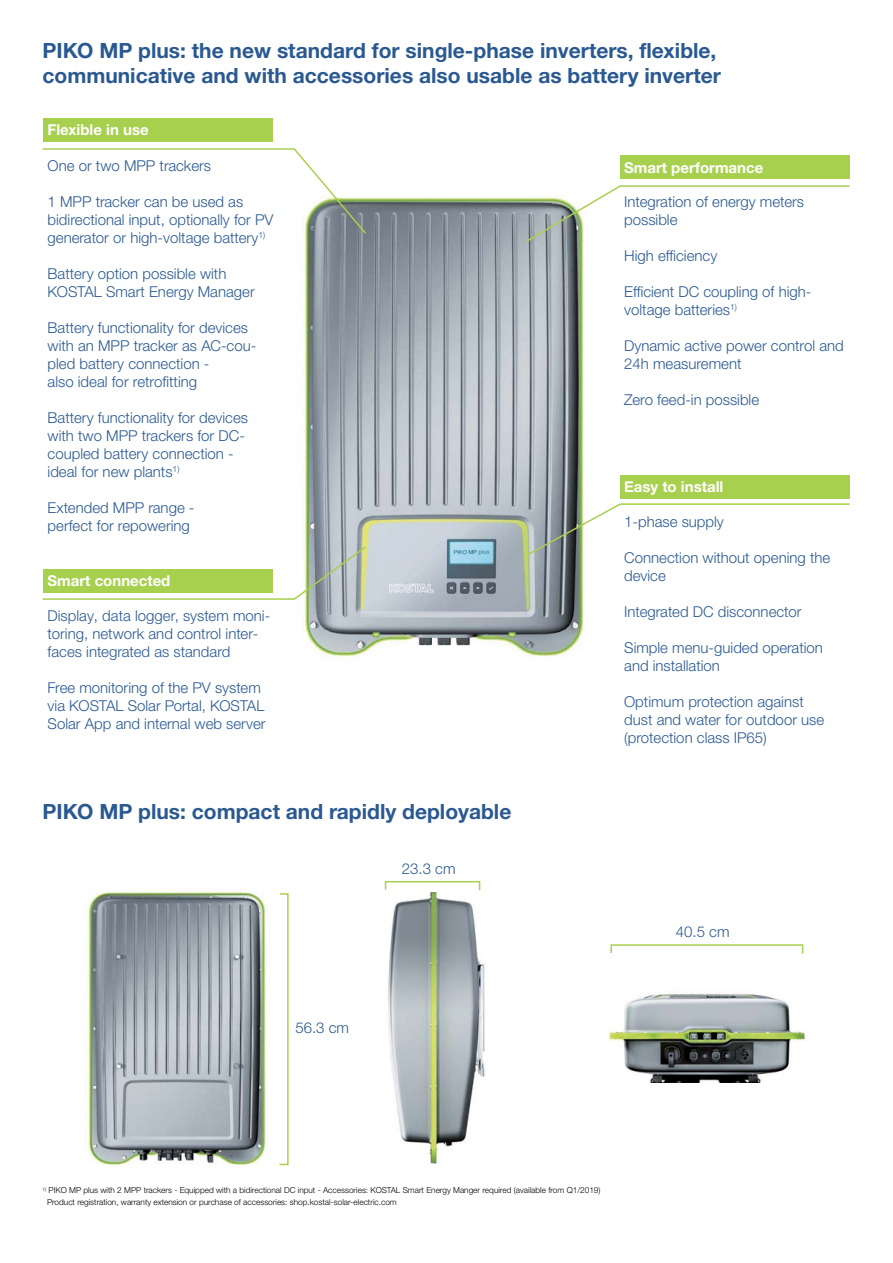
<style>
.page{position:relative;width:893px;height:1263px;background:#fff}
.page>*{position:absolute;margin:0;border:0;box-sizing:border-box;transform-origin:0 0}
.t1{font:700 21px/25.2px "Helvetica Neue LTW1 G";color:#2a5991}
.t2{font:300 15px/18px "Helvetica Neue LTW1 G";color:#2a5991}
.t3{font:700 15px "Helvetica Neue LTW1 G";color:#fff}
.t4{font:300 8.25px/12px "Helvetica Neue LTW1 G";color:#000}
</style>
<div class="page">
<img style="left:609px;top:993px;width:197px;height:89px">
<img style="left:388px;top:892px;width:97px;height:271px">
<img style="left:84px;top:892px;width:183px;height:274px">
<img style="left:304px;top:197px;width:280px;height:460px">
<svg style="left:384px;top:881px;width:97px;height:10px"></svg>
<svg style="left:610px;top:944px;width:194px;height:10px"></svg>
<svg style="left:279px;top:893px;width:10px;height:273px"></svg>
<div style="left:43px;top:118px;width:230px;height:24px;background:#a8d04f"></div>
<div style="left:620px;top:155px;width:230px;height:24px;background:#a8d04f"></div>
<div style="left:620px;top:475px;width:230px;height:24px;background:#a8d04f"></div>
<svg style="left:42px;top:148px;width:326px;height:87px"></svg>
<svg style="left:42px;top:545px;width:326px;height:56px"></svg>
<svg style="left:524px;top:185px;width:326px;height:58px"></svg>
<svg style="left:524px;top:503px;width:326px;height:54px"></svg>
<h1 class="t1" style="left:43px;top:40px;width:680px">PIKO MP plus: the new standard for single-phase inverters, flexible, communicative and with accessories also usable as battery inverter</h1>
<p class="t3" style="left:47px;top:125px;width:103px">Flexible in use</p>
<p class="t2" style="left:48px;top:158px;width:165px">One or two MPP trackers</p>
<p class="t2" style="left:48px;top:194px;width:227px">1 MPP tracker can be used as bidirectional input, optionally for PV generator or high-voltage battery<sup>1)</sup></p>
<p class="t2" style="left:48px;top:266px;width:209px">Battery option possible with<br>KOSTAL Smart Energy Manager</p>
<p class="t2" style="left:48px;top:320px;width:210px">Battery functionality for devices with an MPP tracker as AC-cou&shy;pled battery connection -<br>also ideal for retrofitting</p>
<p class="t2" style="left:48px;top:410px;width:202px">Battery functionality for devices with two MPP trackers for DC&shy;coupled battery connection - ideal for new plants<sup>1)</sup></p>
<p class="t2" style="left:48px;top:500px;width:148px">Extended MPP range - perfect for repowering</p>
<p class="t3" style="left:47px;top:575px;width:124px">Smart connected</p>
<p class="t2" style="left:48px;top:608px;width:224px">Display, data logger, system moni&shy;toring, network and control inter&shy;faces integrated as standard</p>
<p class="t2" style="left:48px;top:680px;width:219px">Free monitoring of the PV system via KOSTAL Solar Portal, KOSTAL<br>Solar App and internal web server</p>
<h1 class="t1" style="left:43px;top:801px;width:470px">PIKO MP plus: compact and rapidly deployable</h1>
<p class="t2" style="left:402px;top:861px;width:55px">23.3 cm</p>
<p class="t2" style="left:406px;top:861px;width:55px">22,7 cm</p>
<p class="t2" style="left:295px;top:1020px;width:31px">65,7</p>
<p class="t2" style="left:295px;top:1020px;width:55px">56.3 cm</p>
<p class="t3" style="left:624px;top:162px;width:141px">Smart performance</p>
<p class="t2" style="left:624px;top:194px;width:181px">Integration of energy meters possible</p>
<p class="t2" style="left:624px;top:248px;width:95px">High efficiency</p>
<p class="t2" style="left:624px;top:284px;width:189px">Efficient DC coupling of high&shy;voltage batteries<sup>1)</sup></p>
<p class="t2" style="left:624px;top:338px;width:221px">Dynamic active power control and<br>24h measurement</p>
<p class="t2" style="left:624px;top:392px;width:136px">Zero feed-in possible</p>
<p class="t3" style="left:624px;top:482px;width:101px">Easy to install</p>
<p class="t2" style="left:624px;top:514px;width:101px">1-phase supply</p>
<p class="t2" style="left:624px;top:550px;width:208px">Connection without opening the device</p>
<p class="t2" style="left:624px;top:604px;width:179px">Integrated DC disconnector</p>
<p class="t2" style="left:624px;top:640px;width:200px">Simple menu-guided operation and installation</p>
<p class="t2" style="left:624px;top:694px;width:202px">Optimum protection against dust and water for outdoor use (protection class IP65)</p>
<p class="t2" style="left:676px;top:924px;width:31px">39,9</p>
<p class="t2" style="left:676px;top:924px;width:55px">40.5 cm</p>
<p class="t4" style="left:47px;top:1185px;width:555px;text-indent:-5px"><sup>1)</sup> PIKO MP plus with 2 MPP trackers - Equipped with a bidirectional DC input - Accessories: KOSTAL Smart Energy Manger required (available from Q1/2019)<br>Product registration, warranty extension or purchase of accessories: shop.kostal-solar-electric.com</p>
</div>
